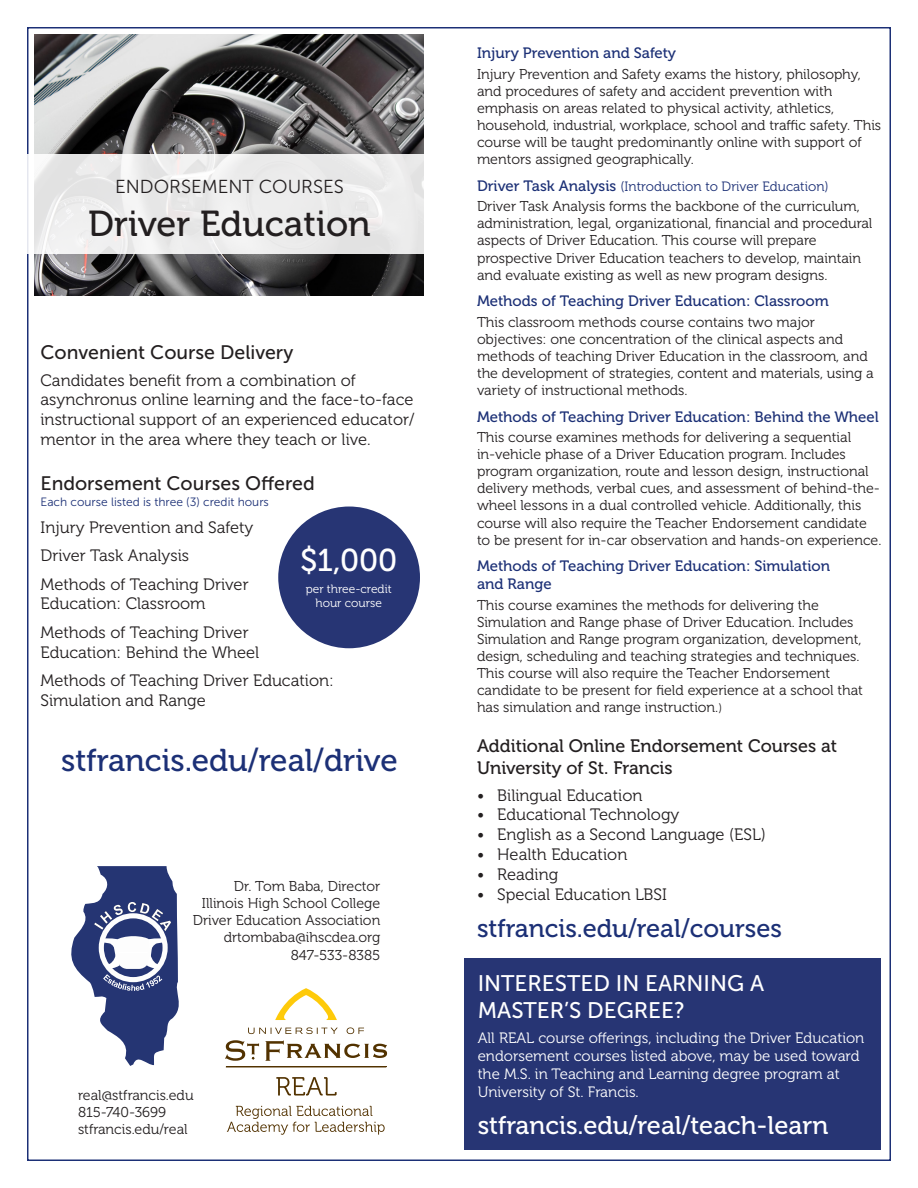
<style>
.page{position:relative;width:918px;height:1188px;background:#fff}
.page>*{position:absolute;margin:0;border:0;box-sizing:border-box;transform-origin:0 0}
.t1{font:36px "Museo 500";color:#231f20}
.t2{font:31.5px "Museo 500";color:#1c3076}
.t3{font:31.5px "Museo 500";color:#fff}
.t4{font:25.5px "Museo 500";color:#fff}
.t5{font:25.5px "Museo 500";color:#1c3076}
.t6{font:22.5px/27px "Museo Sans 500";color:#fff}
.t7{font:19.5px "Museo Sans 500";color:#231f20}
.t8{font:18.75px "Museo Sans 300";color:#231f20}
.t9{font:18px/21.6px "Museo 500";color:#231f20}
.t10{font:16.5px/19.8px "Museo 300";color:#231f20}
.t11{font:15px "Museo 500";color:#1c3076}
.t12{font:15px/18px "Museo 300";color:#fff}
.t13{font:14.25px/17.1px "Museo 300";color:#231f20}
.t14{font:13.5px "Museo 300";color:#1c3076}
.t15{font:12px "Museo Sans 300";color:#1c3076}
.t16{font:12px "Museo 300";color:#fff}
.s1{font-family:"Museo 500";font-size:15px}
.s2{font-size:12px}
</style>
<div class="page">
<img style="left:35px;top:35px;width:389px;height:260px">
<div style="left:27px;top:155px;width:405px;height:99px;background:#ececec"></div>
<div style="left:278px;top:507px;width:142px;height:141px;background:#273574;border-radius:50%"></div>
<svg style="left:71px;top:866px;width:108px;height:200px"></svg>
<div style="left:464px;top:958px;width:417px;height:192px;background:#273574"></div>
<svg style="left:276px;top:1077px;width:61px;height:19px"></svg>
<svg style="left:248px;top:1027px;width:116px;height:7px"></svg>
<svg style="left:275px;top:988px;width:62px;height:32px"></svg>
<svg style="left:265px;top:1040px;width:122px;height:21px"></svg>
<svg style="left:225px;top:1040px;width:34px;height:21px"></svg>
<hr style="left:226px;top:1067px;width:160px;height:1px;background:#523200">
<svg style="left:227px;top:1106px;width:158px;height:29px"></svg>
<p class="t8" style="left:115px;top:176px;width:230px">ENDORSEMENT COURSES</p>
<p class="t1" style="left:88px;top:204px;width:284px">Driver Education</p>
<p class="t7" style="left:40px;top:342px;width:254px">Convenient Course Delivery</p>
<p class="t10" style="left:40px;top:370px;width:375px">Candidates benefit from a combination of asynchronus online learning and the face-to-face instructional support of an experienced educator/ mentor in the area where they teach or live.</p>
<p class="t7" style="left:40px;top:473px;width:276px">Endorsement Courses Offered</p>
<p class="t15" style="left:40px;top:496px;width:230px">Each course listed is three (3) credit hours</p>
<p class="t10" style="left:40px;top:518px;width:214px">Injury Prevention and Safety</p>
<p class="t10" style="left:40px;top:546px;width:150px">Driver Task Analysis</p>
<p class="t10" style="left:40px;top:574px;width:210px">Methods of Teaching Driver</p>
<p class="t10" style="left:40px;top:594px;width:167px">Education: Classroom</p>
<p class="t10" style="left:40px;top:623px;width:210px">Methods of Teaching Driver</p>
<p class="t10" style="left:40px;top:643px;width:220px">Education: Behind the Wheel</p>
<p class="t10" style="left:40px;top:671px;width:295px">Methods of Teaching Driver Education:</p>
<p class="t10" style="left:40px;top:691px;width:167px">Simulation and Range</p>
<p class="t2" style="left:61px;top:743px;width:338px">stfrancis.edu/real/drive</p>
<p class="t3" style="left:300px;top:543px;width:99px">$1,000</p>
<p class="t16" style="left:306px;top:582px;width:87px">per three-credit</p>
<p class="t16" style="left:315px;top:596px;width:68px">hour course</p>
<p class="t13" style="left:234px;top:878px;width:148px">Dr. Tom Baba, Director</p>
<p class="t13" style="left:202px;top:895px;width:180px">Illinois High School College</p>
<p class="t13" style="left:193px;top:912px;width:189px">Driver Education Association</p>
<p class="t13" style="left:224px;top:929px;width:158px">drtombaba@ihscdea.org</p>
<p class="t13" style="left:291px;top:947px;width:91px">847-533-8385</p>
<p class="t13" style="left:78px;top:1087px;width:117px">real@stfrancis.edu</p>
<p class="t13" style="left:78px;top:1104px;width:90px">815-740-3699</p>
<p class="t13" style="left:78px;top:1121px;width:111px">stfrancis.edu/real</p>
<p class="t11" style="left:477px;top:45px;width:201px">Injury Prevention and Safety</p>
<p class="t13" style="left:477px;top:66px;width:406px">Injury Prevention and Safety exams the history, philosophy, and procedures of safety and accident prevention with emphasis on areas related to physical activity, athletics, household, industrial, workplace, school and traffic safety. This course will be taught predominantly online with support of mentors assigned geographically.</p>
<p class="t14" style="left:477px;top:179px;width:353px"><span class="s1">Driver Task Analysis</span> (Introduction to Driver Education)</p>
<p class="t13" style="left:477px;top:198px;width:397px">Driver Task Analysis forms the backbone of the curriculum, administration, legal, organizational, financial and procedural aspects of Driver Education. This course will prepare prospective Driver Education teachers to develop, maintain and evaluate existing as well as new program designs.</p>
<p class="t11" style="left:477px;top:293px;width:353px">Methods of Teaching Driver Education: Classroom</p>
<p class="t13" style="left:477px;top:314px;width:398px">This classroom methods course contains two major objectives: one concentration of the clinical aspects and methods of teaching Driver Education in the classroom, and the development of strategies, content and materials, using a variety of instructional methods.</p>
<p class="t11" style="left:477px;top:408px;width:403px">Methods of Teaching Driver Education: Behind the Wheel</p>
<p class="t13" style="left:477px;top:429px;width:406px">This course examines methods for delivering a sequential in-vehicle phase of a Driver Education program. Includes program organization, route and lesson design, instructional delivery methods, verbal cues, and assessment of behind-the&shy;wheel lessons in a dual controlled vehicle. Additionally, this course will also require the Teacher Endorsement candidate to be present for in-car observation and hands-on experience.</p>
<p class="t11" style="left:477px;top:558px;width:355px">Methods of Teaching Driver Education: Simulation</p>
<p class="t11" style="left:477px;top:576px;width:76px">and Range</p>
<p class="t13" style="left:477px;top:596px;width:388px">This course examines the methods for delivering the Simulation and Range phase of Driver Education. Includes Simulation and Range program organization, development, design, scheduling and teaching strategies and techniques.<br>This course will also require the Teacher Endorsement candidate to be present for field experience at a school that has simulation and range instruction.<span class="s2">)</span></p>
<p class="t9" style="left:477px;top:736px;width:362px">Additional Online Endorsement Courses at<br>University of St. Francis</p>
<p class="t10" style="left:477px;top:785px;width:167px">• Bilingual Education</p>
<p class="t10" style="left:477px;top:805px;width:204px">• Educational Technology</p>
<p class="t10" style="left:477px;top:825px;width:290px">• English as a Second Language (ESL)</p>
<p class="t10" style="left:477px;top:845px;width:152px">• Health Education</p>
<p class="t10" style="left:477px;top:865px;width:83px">• Reading</p>
<p class="t10" style="left:477px;top:884px;width:191px">• Special Education LBSI</p>
<p class="t5" style="left:477px;top:914px;width:307px">stfrancis.edu/real/courses</p>
<p class="t6" style="left:478px;top:970px;width:288px">INTERESTED IN EARNING A<br>MASTER’S DEGREE?</p>
<p class="t12" style="left:478px;top:1029px;width:388px">All REAL course offerings, including the Driver Education endorsement courses listed above, may be used toward the M.S. in Teaching and Learning degree program at University of St. Francis.</p>
<p class="t4" style="left:478px;top:1111px;width:352px">stfrancis.edu/real/teach-learn</p>
</div>
